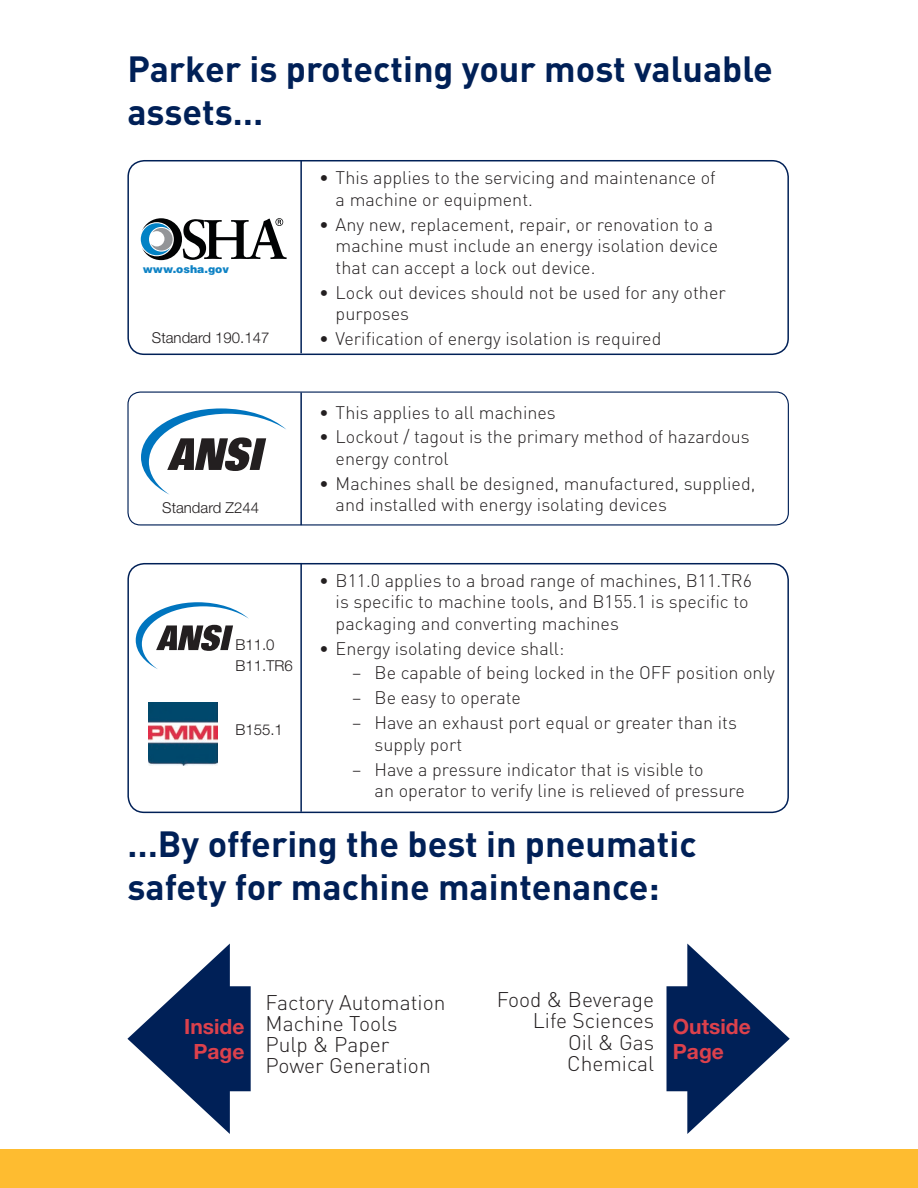
<style>
.page{position:relative;width:918px;height:1188px;background:#fff}
.page>*{position:absolute;margin:0;border:0;box-sizing:border-box;transform-origin:0 0}
.t1{font:700 36px/43.2px "DINOT";color:#002057}
.t2{font:300 21px/21.3px "DIN";color:#231f20}
.t3{font:700 21px/25.2px "Helvetica Neue LT Std";color:#dc414c;text-align:center}
.t4{font:300 18px/21.6px "DIN";color:#231f20}
.t5{font:300 15px/21.3px "Helvetica Neue LT Std";color:#231f20}
.t6{font:900 10.8px "Helvetica";color:#0f83c5}
</style>
<div class="page">
<div style="left:0;top:1150px;width:918px;height:38px;background:#febc30"></div>
<div style="left:127px;top:160px;width:662px;height:195px;border:2px solid #002057;border-radius:16px"></div>
<div style="left:127px;top:392px;width:662px;height:134px;border:1px solid #002057;border-radius:12px"></div>
<div style="left:127px;top:563px;width:662px;height:250px;border:2px solid #002057;border-radius:16px"></div>
<div style="left:209px;top:986px;width:42px;height:105px;background:#002057"></div>
<svg style="left:127px;top:944px;width:103px;height:190px"></svg>
<div style="left:667px;top:986px;width:41px;height:105px;background:#002057"></div>
<svg style="left:687px;top:944px;width:103px;height:190px"></svg>
<hr style="left:300px;top:161px;width:2px;height:192px;background:#002057">
<hr style="left:300px;top:392px;width:2px;height:133px;background:#002057">
<hr style="left:300px;top:563px;width:2px;height:249px;background:#002057">
<svg style="left:141px;top:408px;width:145px;height:87px"></svg>
<svg style="left:136px;top:602px;width:113px;height:67px"></svg>
<svg style="left:141px;top:218px;width:146px;height:42px"></svg>
<img style="left:148px;top:703px;width:69px;height:62px">
<h1 class="t1" style="left:127px;top:45px;width:647px">Parker is protecting your most valuable assets…</h1>
<p class="t6" style="left:143px;top:262px;width:88px">www.osha.gov</p>
<p class="t5" style="left:152px;top:327px;width:119px">Standard 190.147</p>
<p class="t5" style="left:162px;top:497px;width:98px">Standard Z244</p>
<p class="t5" style="left:235px;top:634px;width:59px">B11.0<br>B11.TR6</p>
<p class="t5" style="left:235px;top:719px;width:49px">B155.1</p>
<p class="t4" style="left:336px;top:167px;width:382px;text-indent:-17px">• This applies to the servicing and maintenance of a machine or equipment.</p>
<p class="t4" style="left:336px;top:213px;width:384px;text-indent:-17px">• Any new, replacement, repair, or renovation to a machine must include an energy isolation device that can accept a lock out device.</p>
<p class="t4" style="left:336px;top:281px;width:392px;text-indent:-17px">• Lock out devices should not be used for any other purposes</p>
<p class="t4" style="left:319px;top:328px;width:344px">• Verification of energy isolation is required</p>
<p class="t4" style="left:319px;top:401px;width:238px">• This applies to all machines</p>
<p class="t4" style="left:336px;top:426px;width:416px;text-indent:-17px">• Lockout / tagout is the primary method of hazardous energy control</p>
<p class="t4" style="left:336px;top:472px;width:421px;text-indent:-17px">• Machines shall be designed, manufactured, supplied, and installed with energy isolating devices</p>
<p class="t4" style="left:336px;top:569px;width:418px;text-indent:-17px">• B11.0 applies to a broad range of machines, B11.TR6 is specific to machine tools, and B155.1 is specific to packaging and converting machines</p>
<p class="t4" style="left:319px;top:637px;width:247px">• Energy isolating device shall:</p>
<p class="t4" style="left:352px;top:662px;width:424px">– Be capable of being locked in the OFF position only</p>
<p class="t4" style="left:352px;top:687px;width:170px">– Be easy to operate</p>
<p class="t4" style="left:375px;top:712px;width:364px;text-indent:-22px">– Have an exhaust port equal or greater than its supply port</p>
<p class="t4" style="left:375px;top:758px;width:372px;text-indent:-22px">– Have a pressure indicator that is visible to<br>an operator to verify line is relieved of pressure</p>
<h1 class="t1" style="left:127px;top:821px;width:571px">…By offering the best in pneumatic safety for machine maintenance:</h1>
<p class="t2" style="left:266px;top:991px;width:181px">Factory Automation<br>Machine Tools<br>Pulp &amp; Paper<br>Power Generation</p>
<p class="t2" style="left:497px;top:989px;width:159px;text-align:right">Food &amp; Beverage<br>Life Sciences<br>Oil &amp; Gas<br>Chemical</p>
<p class="t3" style="left:184px;top:1013px;width:62px">Inside<br>Page</p>
<p class="t3" style="left:673px;top:1013px;width:79px;text-align:left">Outside<br>Page</p>
</div>
